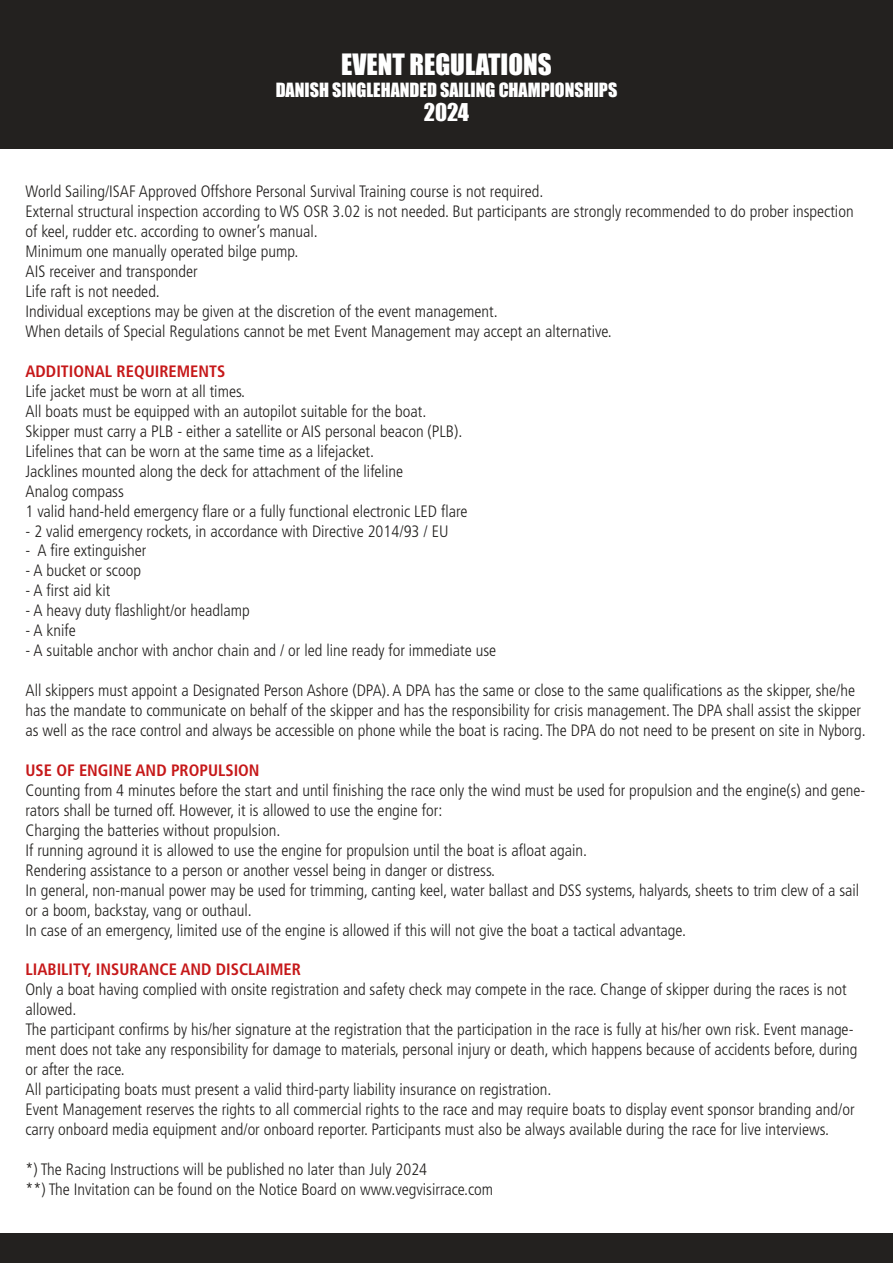
<style>
.page{position:relative;width:893px;height:1263px;background:#fff}
.page>*{position:absolute;margin:0;border:0;box-sizing:border-box;transform-origin:0 0}
.t1{font:27px "Impact";color:#fff}
.t2{font:22.5px "Impact";color:#fff}
.t3{font:18px "Impact";color:#fff}
.t4{font:300 condensed 16.5px/20px "Frutiger";color:#23211f}
.t5{font:700 condensed 16.5px "Frutiger";color:#c61819}
</style>
<div class="page">
<div style="left:0;top:0;width:893px;height:149px;background:#23211f"></div>
<div style="left:0;top:1233px;width:893px;height:30px;background:#23211f"></div>
<p class="t1" style="left:341px;top:43px;width:212px">EVENT REGULATIONS</p>
<p class="t3" style="left:276px;top:76px;width:343px">DANISH SINGLEHANDED SAILING CHAMPIONSHIPS</p>
<p class="t2" style="left:424px;top:95px;width:47px">2024</p>
<p class="t4" style="left:26px;top:182px;width:519px">World Sailing/ISAF Approved Offshore Personal Survival Training course is not required.</p>
<p class="t4" style="left:26px;top:202px;width:830px">External structural inspection according to WS OSR 3.02 is not needed. But participants are strongly recommended to do prober inspection of keel, rudder etc. according to owner’s manual.</p>
<p class="t4" style="left:26px;top:242px;width:274px">Minimum one manually operated bilge pump.</p>
<p class="t4" style="left:26px;top:262px;width:174px">AIS receiver and transponder</p>
<p class="t4" style="left:26px;top:282px;width:136px">Life raft is not needed.</p>
<p class="t4" style="left:26px;top:302px;width:474px">Individual exceptions may be given at the discretion of the event management.</p>
<p class="t4" style="left:26px;top:322px;width:588px">When details of Special Regulations cannot be met Event Management may accept an alternative.</p>
<p class="t5" style="left:26px;top:361px;width:201px">ADDITIONAL REQUIREMENTS</p>
<p class="t4" style="left:26px;top:381px;width:221px">Life jacket must be worn at all times.</p>
<p class="t4" style="left:26px;top:401px;width:402px">All boats must be equipped with an autopilot suitable for the boat.</p>
<p class="t4" style="left:26px;top:421px;width:438px">Skipper must carry a PLB - either a satellite or AIS personal beacon (PLB).</p>
<p class="t4" style="left:26px;top:441px;width:350px">Lifelines that can be worn at the same time as a lifejacket.</p>
<p class="t4" style="left:26px;top:461px;width:379px">Jacklines mounted along the deck for attachment of the lifeline</p>
<p class="t4" style="left:26px;top:481px;width:100px">Analog compass</p>
<p class="t4" style="left:26px;top:501px;width:444px">1 valid hand-held emergency flare or a fully functional electronic LED flare</p>
<p class="t4" style="left:26px;top:521px;width:424px">- 2 valid emergency rockets, in accordance with Directive 2014/93 / EU</p>
<p class="t4" style="left:26px;top:541px;width:122px">- A fire extinguisher</p>
<p class="t4" style="left:26px;top:561px;width:117px">- A bucket or scoop</p>
<p class="t4" style="left:26px;top:581px;width:86px">- A first aid kit</p>
<p class="t4" style="left:26px;top:601px;width:226px">- A heavy duty flashlight/or headlamp</p>
<p class="t4" style="left:26px;top:621px;width:52px">- A knife</p>
<p class="t4" style="left:26px;top:641px;width:472px">- A suitable anchor with anchor chain and / or led line ready for immediate use</p>
<p class="t4" style="left:26px;top:681px;width:842px">All skippers must appoint a Designated Person Ashore (DPA). A DPA has the same or close to the same qualifications as the skipper, she/he has the mandate to communicate on behalf of the skipper and has the responsibility for crisis management. The DPA shall assist the skipper as well as the race control and always be accessible on phone while the boat is racing. The DPA do not need to be present on site in Nyborg.</p>
<p class="t5" style="left:26px;top:760px;width:236px">USE OF ENGINE AND PROPULSION</p>
<p class="t4" style="left:26px;top:780px;width:841px">Counting from 4 minutes before the start and until finishing the race only the wind must be used for propulsion and the engine(s) and gene&shy;rators shall be turned off. However, it is allowed to use the engine for:</p>
<p class="t4" style="left:26px;top:820px;width:256px">Charging the batteries without propulsion.</p>
<p class="t4" style="left:26px;top:840px;width:563px">If running aground it is allowed to use the engine for propulsion until the boat is afloat again.</p>
<p class="t4" style="left:26px;top:860px;width:471px">Rendering assistance to a person or another vessel being in danger or distress.</p>
<p class="t4" style="left:26px;top:880px;width:835px">In general, non-manual power may be used for trimming, canting keel, water ballast and DSS systems, halyards, sheets to trim clew of a sail or a boom, backstay, vang or outhaul.</p>
<p class="t4" style="left:26px;top:920px;width:662px">In case of an emergency, limited use of the engine is allowed if this will not give the boat a tactical advantage.</p>
<p class="t5" style="left:26px;top:960px;width:277px">LIABILITY, INSURANCE AND DISCLAIMER</p>
<p class="t4" style="left:26px;top:980px;width:822px">Only a boat having complied with onsite registration and safety check may compete in the race. Change of skipper during the races is not allowed.</p>
<p class="t4" style="left:26px;top:1020px;width:833px">The participant confirms by his/her signature at the registration that the participation in the race is fully at his/her own risk. Event manage&shy;ment does not take any responsibility for damage to materials, personal injury or death, which happens because of accidents before, during or after the race.</p>
<p class="t4" style="left:26px;top:1080px;width:527px">All participating boats must present a valid third-party liability insurance on registration.</p>
<p class="t4" style="left:26px;top:1100px;width:831px">Event Management reserves the rights to all commercial rights to the race and may require boats to display event sponsor branding and/or carry onboard media equipment and/or onboard reporter. Participants must also be always available during the race for live interviews.</p>
<p class="t4" style="left:26px;top:1159px;width:403px">*) The Racing Instructions will be published no later than July 2024</p>
<p class="t4" style="left:26px;top:1179px;width:469px">**) The Invitation can be found on the Notice Board on www.vegvisirrace.com</p>
</div>
